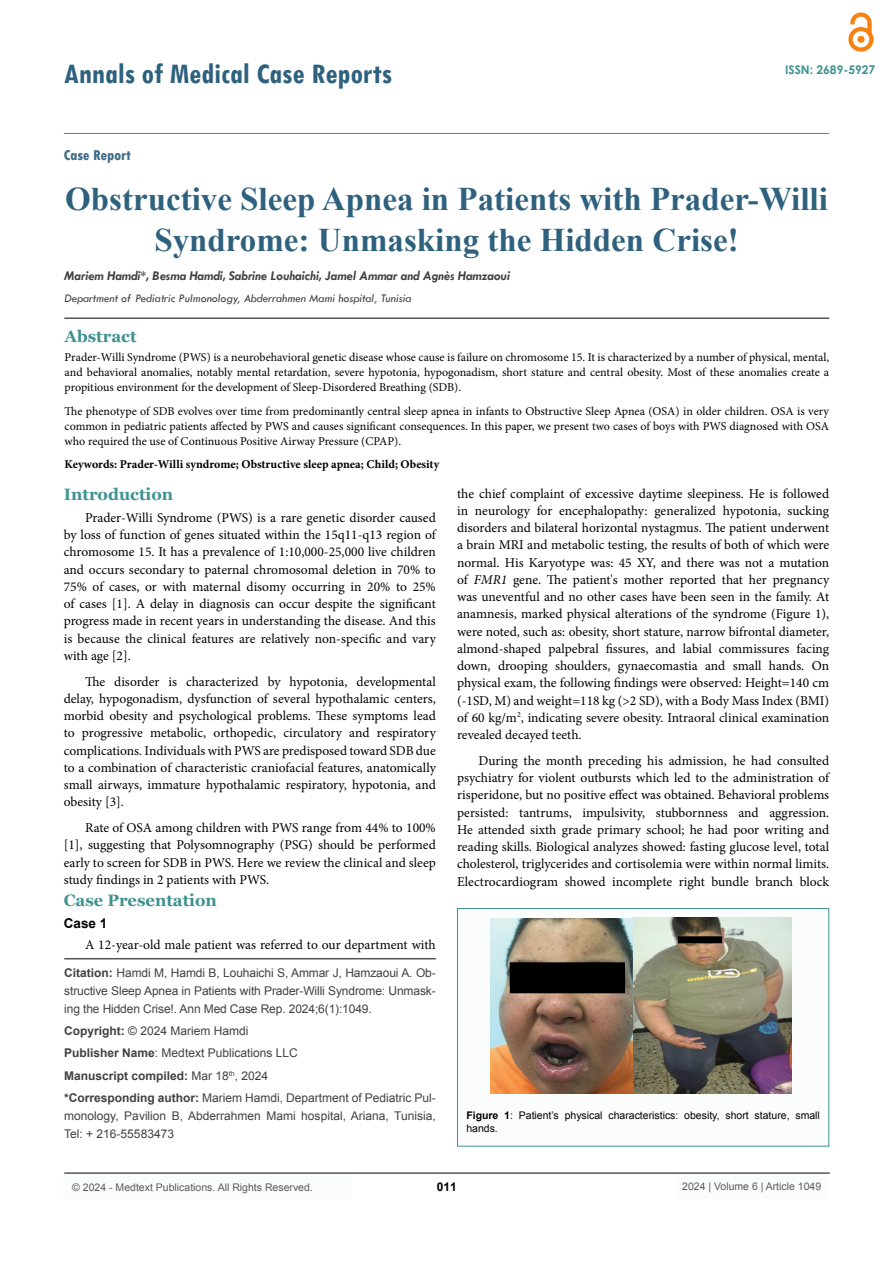
<style>
.page{position:relative;width:893px;height:1263px;background:#fff}
.page>*{position:absolute;margin:0;border:0;box-sizing:border-box;transform-origin:0 0}
.t1{font:700 33px/40.5px "Times New Roman";color:#2e617e;text-align:center}
.t2{font:700 condensed 30px "Tw Cen";color:#2e617e}
.t3{font:700 16.5px "Georgia";color:#3f9191}
.t4{font:800 condensed 15px "Tw Cen";color:#426d89}
.t5{font:13.5px/17.2px "Minion Pro";color:#000;text-align:justify}
.t6{font:italic 700 13.5px "Tw Cen";color:#414042}
.t7{font:700 13.5px "Arial";color:#000}
.t8{font:12px/15px "Minion Pro";letter-spacing:-.005em;color:#000;text-align:justify}
.t9{font:12px/18px "Arial";color:#414042}
.t10{font:700 12px "Minion Pro";color:#000}
.t11{font:italic 12px "Tw Cen";color:#414042}
.t12{font:700 12px "Century Gothic";color:#3f9191}
.t13{font:700 12px "Arial";color:#000}
.t14{font:10.5px/13.5px "Arial";color:#000}
.t15{font:10.5px "Arial";color:#58595b}
.s1{font-style:italic}
.s2{font-weight:700}
</style>
<div class="page">
<hr style="left:64px;top:133px;width:765px;height:1px;background:#3f9191">
<hr style="left:64px;top:1173px;width:766px;height:1px;background:#000">
<div style="left:674px;top:1174px;width:156px;height:25px;background:#fbfdfd"></div>
<img style="left:849px;top:12px;width:25px;height:40px">
<div style="left:64px;top:1174px;width:288px;height:25px;background:#fbfdfd"></div>
<hr style="left:64px;top:318px;width:765px;height:1px;background:#000">
<hr style="left:64px;top:958px;width:372px;height:1px;background:#000">
<div style="left:457px;top:908px;width:372px;height:238px;background:#fbfdfd"></div>
<div style="left:457px;top:908px;width:372px;height:238px;border:1px solid #3f9191"></div>
<img style="left:491px;top:917px;width:301px;height:176px">
<div style="left:510px;top:963px;width:114px;height:30px;background:#010101"></div>
<div style="left:510px;top:962px;width:115px;height:31px;border:1px solid #010101"></div>
<div style="left:678px;top:937px;width:44px;height:6px;background:#010101"></div>
<div style="left:678px;top:936px;width:44px;height:7px;border:1px solid #010101"></div>
<h2 class="t2" style="left:64px;top:56px;width:330px">Annals of Medical Case Reports</h2>
<p class="t4" style="left:64px;top:147px;width:68px">Case Report</p>
<p class="t12" style="left:785px;top:60px;width:92px">ISSN: 2689-5927</p>
<h1 class="t1" style="left:65px;top:178px;width:764px">Obstructive Sleep Apnea in Patients with Prader-Willi<br>Syndrome: Unmasking the Hidden Crise!</h1>
<p class="t6" style="left:65px;top:268px;width:447px">Mariem Hamdi*, Besma Hamdi, Sabrine Louhaichi, Jamel Ammar and Agnès Hamzaoui</p>
<p class="t11" style="left:65px;top:291px;width:348px">Department of Pediatric Pulmonology, Abderrahmen Mami hospital, Tunisia</p>
<p class="t3" style="left:65px;top:325px;width:73px">Abstract</p>
<p class="t8" style="left:65px;top:350px;width:766px">Prader-Willi Syndrome (PWS) is a neurobehavioral genetic disease whose cause is failure on chromosome 15. It is characterized by a number of physical, mental, and behavioral anomalies, notably mental retardation, severe hypotonia, hypogonadism, short stature and central obesity. Most of these anomalies create a propitious environment for the development of Sleep-Disordered Breathing (SDB).</p>
<p class="t8" style="left:65px;top:403px;width:766px">The phenotype of SDB evolves over time from predominantly central sleep apnea in infants to Obstructive Sleep Apnea (OSA) in older children. OSA is very common in pediatric patients affected by PWS and causes significant consequences. In this paper, we present two cases of boys with PWS diagnosed with OSA who required the use of Continuous Positive Airway Pressure (CPAP).</p>
<p class="t10" style="left:65px;top:456px;width:376px">Keywords: Prader-Willi syndrome; Obstructive sleep apnea; Child; Obesity</p>
<p class="t3" style="left:64px;top:484px;width:111px">Introduction</p>
<p class="t5" style="left:64px;top:509px;width:374px;text-indent:21px">Prader-Willi Syndrome (PWS) is a rare genetic disorder caused by loss of function of genes situated within the 15q11-q13 region of chromosome 15. It has a prevalence of 1:10,000-25,000 live children and occurs secondary to paternal chromosomal deletion in 70% to 75% of cases, or with maternal disomy occurring in 20% to 25% of cases [1]. A delay in diagnosis can occur despite the significant progress made in recent years in understanding the disease. And this is because the clinical features are relatively non-specific and vary with age [2].</p>
<p class="t5" style="left:64px;top:673px;width:374px;text-indent:21px">The disorder is characterized by hypotonia, developmental delay, hypogonadism, dysfunction of several hypothalamic centers, morbid obesity and psychological problems. These symptoms lead to progressive metabolic, orthopedic, circulatory and respiratory complications. Individuals with PWS are predisposed toward SDB due to a combination of characteristic craniofacial features, anatomically small airways, immature hypothalamic respiratory, hypotonia, and obesity [3].</p>
<p class="t5" style="left:64px;top:819px;width:374px;text-indent:21px">Rate of OSA among children with PWS range from 44% to 100% [1], suggesting that Polysomnography (PSG) should be performed early to screen for SDB in PWS. Here we review the clinical and sleep study findings in 2 patients with PWS.</p>
<p class="t3" style="left:64px;top:890px;width:155px">Case Presentation</p>
<p class="t7" style="left:64px;top:914px;width:45px">Case 1</p>
<p class="t5" style="left:85px;top:936px;width:352px">A 12-year-old male patient was referred to our department with</p>
<p class="t5" style="left:457px;top:485px;width:374px">the chief complaint of excessive daytime sleepiness. He is followed in neurology for encephalopathy: generalized hypotonia, sucking disorders and bilateral horizontal nystagmus. The patient underwent a brain MRI and metabolic testing, the results of both of which were normal. His Karyotype was: 45 XY, and there was not a mutation of <span class="s1">FMR1</span> gene. The patient's mother reported that her pregnancy was uneventful and no other cases have been seen in the family. At anamnesis, marked physical alterations of the syndrome (Figure 1), were noted, such as: obesity, short stature, narrow bifrontal diameter, almond-shaped palpebral fissures, and labial commissures facing down, drooping shoulders, gynaecomastia and small hands. On physical exam, the following findings were observed: Height=140 cm (-1SD, M) and weight=118 kg (&gt;2 SD), with a Body Mass Index (BMI) of 60 kg/m<sup>2</sup>, indicating severe obesity. Intraoral clinical examination revealed decayed teeth.</p>
<p class="t5" style="left:457px;top:752px;width:374px;text-indent:21px">During the month preceding his admission, he had consulted psychiatry for violent outbursts which led to the administration of risperidone, but no positive effect was obtained. Behavioral problems persisted: tantrums, impulsivity, stubbornness and aggression.<br>He attended sixth grade primary school; he had poor writing and reading skills. Biological analyzes showed: fasting glucose level, total cholesterol, triglycerides and cortisolemia were within normal limits.<br>Electrocardiogram showed incomplete right bundle branch block</p>
<p class="t9" style="left:64px;top:964px;width:373px;text-align:justify"><span class="s2">Citation:</span> Hamdi M, Hamdi B, Louhaichi S, Ammar J, Hamzaoui A. Ob&shy;structive Sleep Apnea in Patients with Prader-Willi Syndrome: Unmask&shy;ing the Hidden Crise!. Ann Med Case Rep. 2024;6(1):1049.</p>
<p class="t9" style="left:64px;top:1020px;width:373px;line-height:22.2px"><span class="s2">Copyright:</span> © 2024 Mariem Hamdi<br><span class="s2">Publisher Name</span>: Medtext Publications LLC<br><span class="s2">Manuscript compiled:</span> Mar 18<sup>th</sup>, 2024<br><span class="s2">*Corresponding author:</span> Mariem Hamdi, Department of Pediatric Pul-</p>
<p class="t9" style="left:64px;top:1107px;width:373px">monology, Pavilion B, Abderrahmen Mami hospital, Ariana, Tunisia,<br>Tel: + 216-55583473</p>
<p class="t14" style="left:466px;top:1108px;width:355px"><span class="s2">Figure 1</span>: Patient’s physical characteristics: obesity, short stature, small hands.</p>
<p class="t15" style="left:72px;top:1180px;width:242px">© 2024 - Medtext Publications. All Rights Reserved.</p>
<p class="t13" style="left:437px;top:1178px;width:22px">011</p>
<p class="t15" style="left:682px;top:1180px;width:140px">2024 | Volume 6 | Article 1049</p>
</div>
